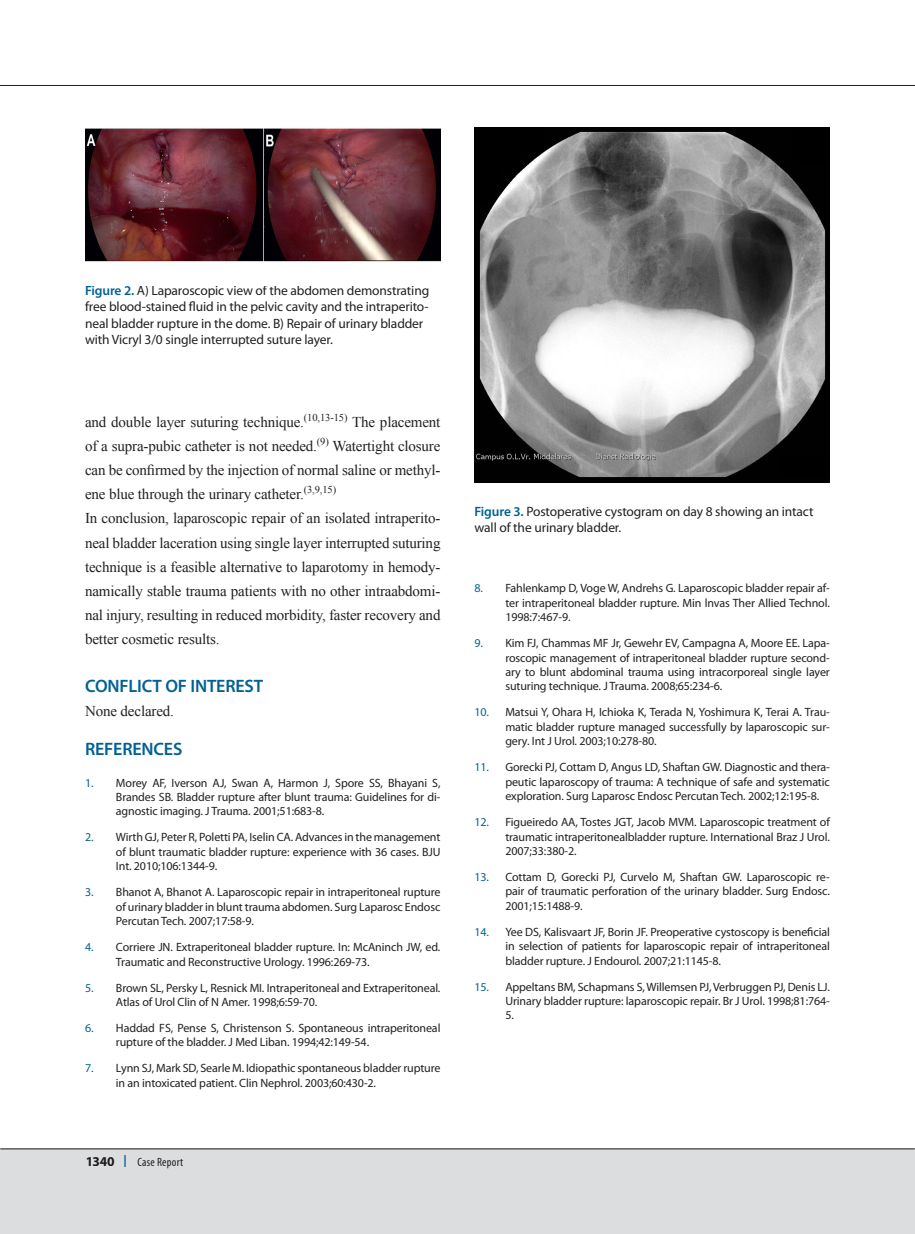
<style>
.page{position:relative;width:915px;height:1234px;background:#fff}
.page>*{position:absolute;margin:0;border:0;box-sizing:border-box;transform-origin:0 0}
.t1{font:600 18px "Myriad Pro";letter-spacing:-.01em;color:#006192}
.t2{font:15px/24px "Times New Roman";letter-spacing:-.01em;color:#231f20}
.t3{font:13.5px/16.2px "Myriad Pro";letter-spacing:-.01em;color:#231f20}
.t4{font:12px/14.4px "Myriad Pro";letter-spacing:-.01em;color:#231f20;text-align:justify}
.t5{font:condensed 12px "Myriad Pro";letter-spacing:.02em;color:#231f20}
.s1{font-weight:600;color:#006192}
.s2{color:#006192}
.s3{font-weight:700;font-stretch:normal;font-size:13.5px}
.s4{font-weight:700;font-stretch:normal;color:#006192}
</style>
<div class="page">
<div style="left:0;top:1148px;width:914px;height:85px;background:#dcddde"></div>
<hr style="left:0;top:1148px;width:914px;height:1px;background:#231f20">
<hr style="left:0;top:85px;width:914px;height:1px;background:#231f20">
<img style="left:474px;top:128px;width:355px;height:354px">
<img style="left:85px;top:128px;width:355px;height:134px">
<p class="t3" style="left:85px;top:282px;width:345px"><span class="s1">Figure 2.</span> A) Laparoscopic view of the abdomen demonstrating free blood-stained fluid in the pelvic cavity and the intraperito&shy;neal bladder rupture in the dome. B) Repair of urinary bladder with Vicryl 3/0 single interrupted suture layer.</p>
<p class="t2" style="left:85px;top:410px;width:357px">and double layer suturing technique.<sup>(10,13-15)</sup> The placement of a supra-pubic catheter is not needed.<sup>(9)</sup> Watertight closure can be confirmed by the injection of normal saline or methyl&shy;ene blue through the urinary catheter.<sup>(3,9,15)<br></sup>In conclusion, laparoscopic repair of an isolated intraperito&shy;neal bladder laceration using single layer interrupted suturing technique is a feasible alternative to laparotomy in hemody&shy;namically stable trauma patients with no other intraabdomi&shy;nal injury, resulting in reduced morbidity, faster recovery and better cosmetic results.</p>
<h1 class="t1" style="left:85px;top:674px;width:179px">CONFLICT OF INTEREST</h1>
<p class="t2" style="left:85px;top:698px;width:90px">None declared.</p>
<h1 class="t1" style="left:85px;top:737px;width:99px">REFERENCES</h1>
<p class="t4" style="left:116px;top:775px;width:326px;text-indent:-31px"><span class="s2">1.</span> Morey AF, Iverson AJ, Swan A, Harmon J, Spore SS, Bhayani S, Brandes SB. Bladder rupture after blunt trauma: Guidelines for di&shy;agnostic imaging. J Trauma. 2001;51:683-8.</p>
<p class="t4" style="left:116px;top:829px;width:326px;text-indent:-31px"><span class="s2">2.</span> Wirth GJ, Peter R, Poletti PA, Iselin CA. Advances in the management of blunt traumatic bladder rupture: experience with 36 cases. BJU Int. 2010;106:1344-9.</p>
<p class="t4" style="left:116px;top:884px;width:326px;text-indent:-31px"><span class="s2">3.</span> Bhanot A, Bhanot A. Laparoscopic repair in intraperitoneal rupture of urinary bladder in blunt trauma abdomen. Surg Laparosc Endosc Percutan Tech. 2007;17:58-9.</p>
<p class="t4" style="left:116px;top:939px;width:326px;text-indent:-31px"><span class="s2">4.</span> Corriere JN. Extraperitoneal bladder rupture. In: McAninch JW, ed.<br>Traumatic and Reconstructive Urology. 1996:269-73.</p>
<p class="t4" style="left:116px;top:979px;width:326px;text-indent:-31px"><span class="s2">5.</span> Brown SL, Persky L, Resnick MI. Intraperitoneal and Extraperitoneal.<br>Atlas of Urol Clin of N Amer. 1998;6:59-70.</p>
<p class="t4" style="left:116px;top:1020px;width:326px;text-indent:-31px"><span class="s2">6.</span> Haddad FS, Pense S, Christenson S. Spontaneous intraperitoneal rupture of the bladder. J Med Liban. 1994;42:149-54.</p>
<p class="t4" style="left:116px;top:1060px;width:326px;text-indent:-31px"><span class="s2">7.</span> Lynn SJ, Mark SD, Searle M. Idiopathic spontaneous bladder rupture in an intoxicated patient. Clin Nephrol. 2003;60:430-2.</p>
<p class="t5" style="left:85px;top:1153px;width:100px"><span class="s3">1340</span> <span class="s4">|</span> Case Report</p>
<p class="t3" style="left:474px;top:503px;width:340px"><span class="s1">Figure 3.</span> Postoperative cystogram on day 8 showing an intact wall of the urinary bladder.</p>
<p class="t4" style="left:505px;top:580px;width:326px;text-indent:-31px"><span class="s2">8.</span> Fahlenkamp D, Voge W, Andrehs G. Laparoscopic bladder repair af&shy;ter intraperitoneal bladder rupture. Min lnvas Ther Allied Technol.<br>1998:7:467-9.</p>
<p class="t4" style="left:505px;top:635px;width:326px;text-indent:-31px"><span class="s2">9.</span> Kim FJ, Chammas MF Jr, Gewehr EV, Campagna A, Moore EE. Lapa&shy;roscopic management of intraperitoneal bladder rupture second&shy;ary to blunt abdominal trauma using intracorporeal single layer suturing technique. J Trauma. 2008;65:234-6.</p>
<p class="t4" style="left:505px;top:704px;width:326px;text-indent:-31px"><span class="s2">10.</span> Matsui Y, Ohara H, Ichioka K, Terada N, Yoshimura K, Terai A. Trau&shy;matic bladder rupture managed successfully by laparoscopic sur&shy;gery. Int J Urol. 2003;10:278-80.</p>
<p class="t4" style="left:505px;top:759px;width:326px;text-indent:-31px"><span class="s2">11.</span> Gorecki PJ, Cottam D, Angus LD, Shaftan GW. Diagnostic and thera&shy;peutic laparoscopy of trauma: A technique of safe and systematic exploration. Surg Laparosc Endosc Percutan Tech. 2002;12:195-8.</p>
<p class="t4" style="left:505px;top:814px;width:326px;text-indent:-31px"><span class="s2">12.</span> Figueiredo AA, Tostes JGT, Jacob MVM. Laparoscopic treatment of traumatic intraperitonealbladder rupture. International Braz J Urol.<br>2007;33:380-2.</p>
<p class="t4" style="left:505px;top:869px;width:326px;text-indent:-31px"><span class="s2">13.</span> Cottam D, Gorecki PJ, Curvelo M, Shaftan GW. Laparoscopic re&shy;pair of traumatic perforation of the urinary bladder. Surg Endosc.<br>2001;15:1488-9.</p>
<p class="t4" style="left:505px;top:924px;width:326px;text-indent:-31px"><span class="s2">14.</span> Yee DS, Kalisvaart JF, Borin JF. Preoperative cystoscopy is beneficial in selection of patients for laparoscopic repair of intraperitoneal bladder rupture. J Endourol. 2007;21:1145-8.</p>
<p class="t4" style="left:505px;top:978px;width:326px;text-indent:-31px"><span class="s2">15.</span> Appeltans BM, Schapmans S, Willemsen PJ, Verbruggen PJ, Denis LJ.<br>Urinary bladder rupture: laparoscopic repair. Br J Urol. 1998;81:764- 5.</p>
</div>
